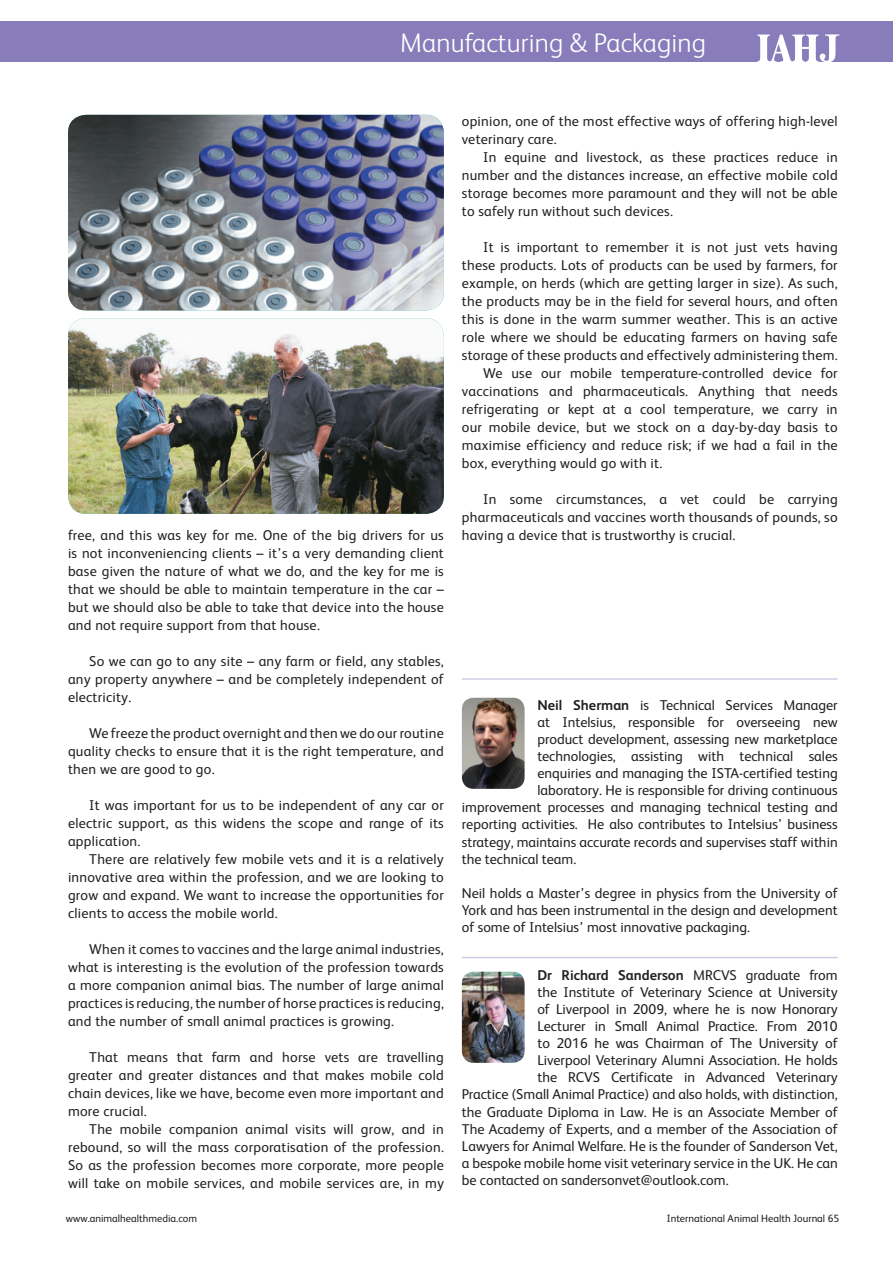
<style>
.page{position:relative;width:893px;height:1263px;background:#fff}
.page>*{position:absolute;margin:0;border:0;box-sizing:border-box;transform-origin:0 0}
.t1{font:300 27px "FS Albert";letter-spacing:.005em;color:#fff}
.Body_text{font:14.25px/18px "FS Albert";color:#231f20;text-align:justify}
.t2{font:700 14.25px "FS Albert";color:#231f20}
.t3{font:10.5px "FS Albert";color:#231f20}
.s1{font-weight:700}
.s2{font-weight:400}
</style>
<div class="page">
<div style="left:0;top:21px;width:893px;height:41px;background:#887cba"></div>
<svg style="left:757px;top:34px;width:82px;height:28px"></svg>
<img style="left:462px;top:972px;width:63px;height:91px">
<img style="left:462px;top:698px;width:63px;height:91px">
<hr style="left:462px;top:957px;width:376px;height:1px;background:#cfcbe4">
<hr style="left:462px;top:678px;width:376px;height:2px;background:#cfcbe4">
<img style="left:68px;top:115px;width:376px;height:195px">
<img style="left:68px;top:318px;width:376px;height:196px">
<p class="t1" style="left:400px;top:27px;width:307px">Manufacturing &amp; Packaging</p>
<p class="Body_text" style="left:68px;top:526px;width:377px">free, and this was key for me. One of the big drivers for us is not inconveniencing clients – it’s a very demanding client base given the nature of what we do, and the key for me is that we should be able to maintain temperature in the car – but we should also be able to take that device into the house and not require support from that house.</p>
<p class="Body_text" style="left:68px;top:652px;width:377px;text-indent:21px">So we can go to any site – any farm or field, any stables, any property anywhere – and be completely independent of electricity.</p>
<p class="Body_text" style="left:68px;top:724px;width:377px;text-indent:21px">We freeze the product overnight and then we do our routine quality checks to ensure that it is the right temperature, and then we are good to go.</p>
<p class="Body_text" style="left:68px;top:796px;width:377px;text-indent:21px">It was important for us to be independent of any car or electric support, as this widens the scope and range of its application.</p>
<p class="Body_text" style="left:68px;top:850px;width:377px;text-indent:21px">There are relatively few mobile vets and it is a relatively innovative area within the profession, and we are looking to grow and expand. We want to increase the opportunities for clients to access the mobile world.</p>
<p class="Body_text" style="left:68px;top:940px;width:377px;text-indent:21px">When it comes to vaccines and the large animal industries, what is interesting is the evolution of the profession towards a more companion animal bias. The number of large animal practices is reducing, the number of horse practices is reducing, and the number of small animal practices is growing.</p>
<p class="Body_text" style="left:68px;top:1048px;width:377px;text-indent:21px">That means that farm and horse vets are travelling greater and greater distances and that makes mobile cold chain devices, like we have, become even more important and more crucial.</p>
<p class="Body_text" style="left:68px;top:1120px;width:377px;text-indent:21px">The mobile companion animal visits will grow, and in rebound, so will the mass corporatisation of the profession.<br>So as the profession becomes more corporate, more people will take on mobile services, and mobile services are, in my</p>
<p class="Body_text" style="left:462px;top:112px;width:377px">opinion, one of the most effective ways of offering high-level veterinary care.</p>
<p class="Body_text" style="left:462px;top:148px;width:377px;text-indent:21px">In equine and livestock, as these practices reduce in number and the distances increase, an effective mobile cold storage becomes more paramount and they will not be able to safely run without such devices.</p>
<p class="Body_text" style="left:462px;top:238px;width:377px;text-indent:21px">It is important to remember it is not just vets having these products. Lots of products can be used by farmers, for example, on herds (which are getting larger in size). As such, the products may be in the field for several hours, and often this is done in the warm summer weather. This is an active role where we should be educating farmers on having safe storage of these products and effectively administering them.</p>
<p class="Body_text" style="left:462px;top:364px;width:377px;text-indent:21px">We use our mobile temperature-controlled device for vaccinations and pharmaceuticals. Anything that needs refrigerating or kept at a cool temperature, we carry in our mobile device, but we stock on a day-by-day basis to maximise efficiency and reduce risk; if we had a fail in the box, everything would go with it.</p>
<p class="Body_text" style="left:462px;top:490px;width:377px;text-indent:21px">In some circumstances, a vet could be carrying pharmaceuticals and vaccines worth thousands of pounds, so having a device that is trustworthy is crucial.</p>
<p class="Body_text" style="left:537px;top:696px;width:302px"><span class="s1">Neil Sherman</span> is Technical Services Manager</p>
<p class="Body_text" style="left:537px;top:713px;width:302px">at Intelsius, responsible for overseeing new</p>
<p class="Body_text" style="left:537px;top:730px;width:302px">product development, assessing new marketplace</p>
<p class="Body_text" style="left:537px;top:747px;width:302px">technologies, assisting with technical sales</p>
<p class="Body_text" style="left:537px;top:764px;width:302px">enquiries and managing the ISTA-certified testing</p>
<p class="Body_text" style="left:537px;top:781px;width:302px">laboratory. He is responsible for driving continuous</p>
<p class="Body_text" style="left:462px;top:798px;width:377px">improvement processes and managing technical testing and</p>
<p class="Body_text" style="left:462px;top:815px;width:377px">reporting activities. He also contributes to Intelsius’ business</p>
<p class="Body_text" style="left:462px;top:833px;width:377px">strategy, maintains accurate records and supervises staff within</p>
<p class="Body_text" style="left:462px;top:850px;width:116px">the technical team.</p>
<p class="Body_text" style="left:462px;top:884px;width:377px;line-height:17.1px">Neil holds a Master’s degree in physics from the University of York and has been instrumental in the design and development of some of Intelsius’ most innovative packaging.</p>
<p class="t2" style="left:537px;top:966px;width:302px">Dr Richard Sanderson <span class="s2">MRCVS graduate from</span></p>
<p class="Body_text" style="left:537px;top:983px;width:302px">the Institute of Veterinary Science at University</p>
<p class="Body_text" style="left:537px;top:1000px;width:302px">of Liverpool in 2009, where he is now Honorary</p>
<p class="Body_text" style="left:537px;top:1017px;width:302px">Lecturer in Small Animal Practice. From 2010</p>
<p class="Body_text" style="left:537px;top:1034px;width:302px">to 2016 he was Chairman of The University of</p>
<p class="Body_text" style="left:537px;top:1051px;width:302px">Liverpool Veterinary Alumni Association. He holds</p>
<p class="Body_text" style="left:537px;top:1068px;width:302px">the RCVS Certificate in Advanced Veterinary</p>
<p class="Body_text" style="left:462px;top:1085px;width:377px">Practice (Small Animal Practice) and also holds, with distinction,</p>
<p class="Body_text" style="left:462px;top:1103px;width:377px">the Graduate Diploma in Law. He is an Associate Member of</p>
<p class="Body_text" style="left:462px;top:1120px;width:377px">The Academy of Experts, and a member of the Association of</p>
<p class="Body_text" style="left:462px;top:1137px;width:377px">Lawyers for Animal Welfare. He is the founder of Sanderson Vet,</p>
<p class="Body_text" style="left:462px;top:1154px;width:377px">a bespoke mobile home visit veterinary service in the UK. He can</p>
<p class="Body_text" style="left:462px;top:1171px;width:268px">be contacted on sandersonvet@outlook.com.</p>
<p class="t3" style="left:66px;top:1212px;width:133px">www.animalhealthmedia.com</p>
<p class="t3" style="left:667px;top:1212px;width:174px">International Animal Health Journal 65</p>
</div>
